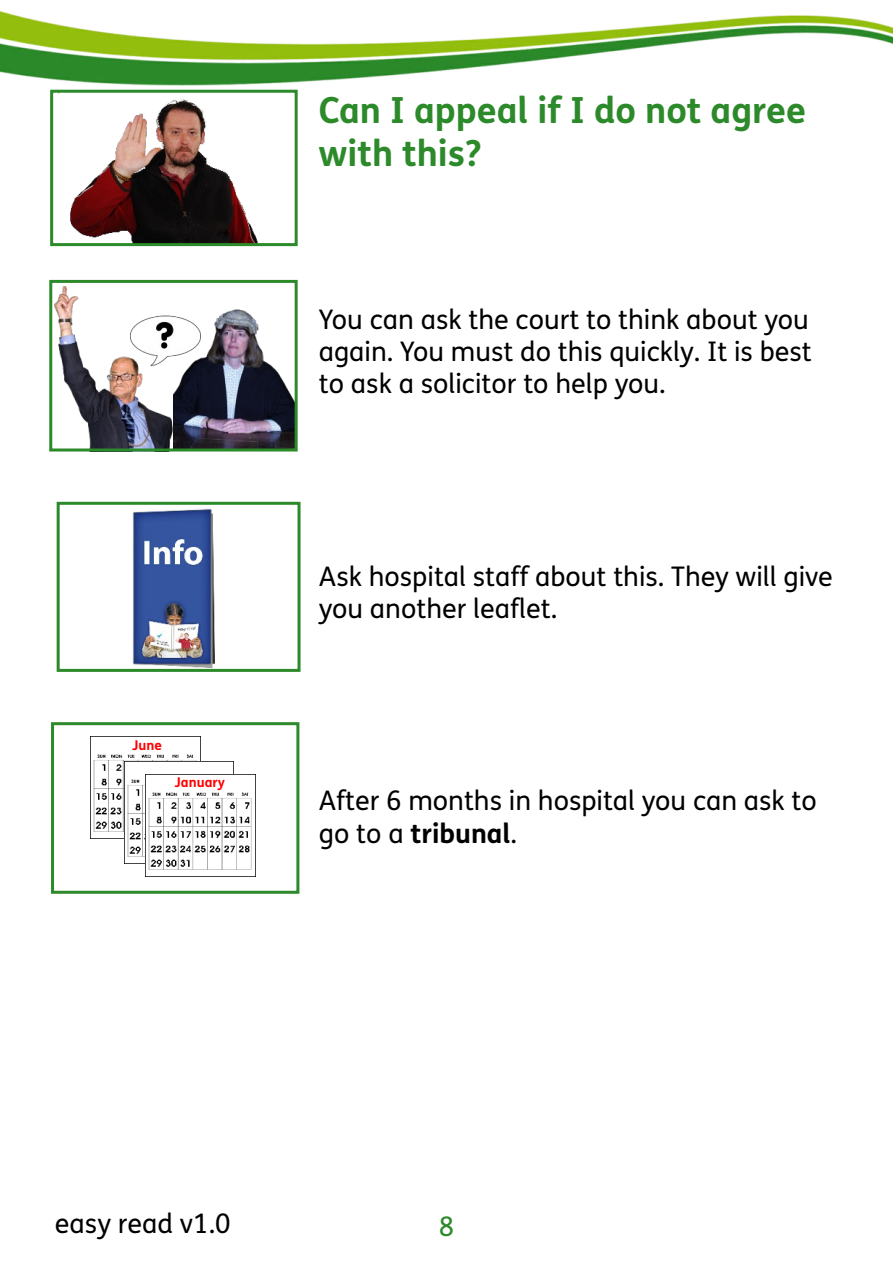
<style>
.page{position:relative;width:893px;height:1263px;background:#fff}
.page>*{position:absolute;margin:0;border:0;box-sizing:border-box;transform-origin:0 0}
.t1{font:700 36px/42.8px "FS Me";color:#2c8a2a}
.t2{font:27px/32.1px "FS Me";color:#000}
.t3{font:27px "FS Me";color:#2c8a2a}
.t4{font:700 13.5px "FS Me Pro";color:#f00}
.s1{font-weight:700}
</style>
<div class="page">
<img style="left:0;top:11px;width:893px;height:74px">
<img style="left:70px;top:99px;width:188px;height:143px">
<div style="left:50px;top:90px;width:248px;height:156px;border:3px solid #2c8a2a"></div>
<img style="left:200px;top:309px;width:94px;height:138px">
<img style="left:54px;top:286px;width:146px;height:161px">
<div style="left:49px;top:280px;width:249px;height:171px;border:3px solid #2c8a2a"></div>
<img style="left:132px;top:508px;width:82px;height:159px">
<div style="left:57px;top:502px;width:244px;height:170px;border:3px solid #2c8a2a"></div>
<div style="left:51px;top:722px;width:248px;height:172px;border:3px solid #2c8a2a"></div>
<img style="left:91px;top:754px;width:106px;height:85px">
<img style="left:124px;top:761px;width:110px;height:102px">
<img style="left:146px;top:774px;width:109px;height:96px">
<h1 class="t1" style="left:319px;top:92px;width:489px">Can I appeal if I do not agree with this?</h1>
<p class="t2" style="left:319px;top:306px;width:494px;text-align:justify">You can ask the court to think about you again. You must do this quickly. It is best to ask a solicitor to help you.</p>
<p class="t4" style="left:132px;top:740px;width:31px">June</p>
<p class="t4" style="left:175px;top:777px;width:52px">January</p>
<p class="t2" style="left:319px;top:563px;width:515px">Ask hospital staff about this. They will give you another leaflet.</p>
<p class="t2" style="left:319px;top:787px;width:499px">After 6 months in hospital you can ask to go to a <span class="s1">tribunal</span>.</p>
<p class="t2" style="left:55px;top:1210px;width:177px">easy read v1.0</p>
<p class="t3" style="left:439px;top:1216px;width:17px">8</p>
</div>
